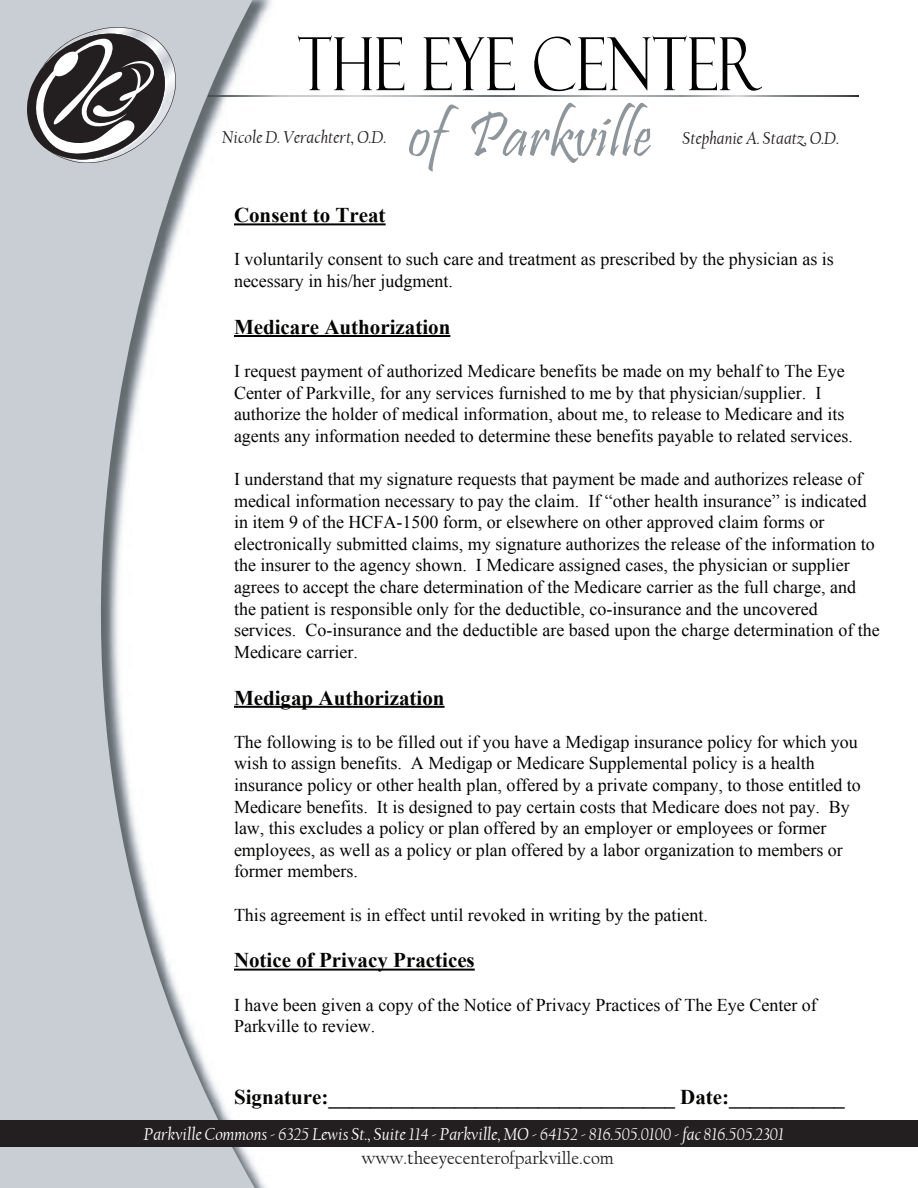
<style>
.page{position:relative;width:918px;height:1188px;background:#fff}
.page>*{position:absolute;margin:0;border:0;box-sizing:border-box;transform-origin:0 0}
.t1{font:700 21px "Times New Roman";color:#040503}
.t2{font:18px/21.6px "Times New Roman";color:#040503}
.t3{font:italic 18px/24px "Californian FB";color:#fff}
.t4{font:italic 18px "Californian FB";color:#231f20}
.s1{font-style:normal;color:#231f20}
</style>
<div class="page">
<svg style="left:0;top:0;width:262px;height:1188px;fill:#c9cdd4"></svg>
<svg style="left:20px;top:27px;width:156px;height:139px"></svg>
<div style="left:0;top:1120px;width:918px;height:28px;background:#231f20"></div>
<svg style="left:409px;top:104px;width:50px;height:67px"></svg>
<svg style="left:471px;top:103px;width:180px;height:60px"></svg>
<svg style="left:298px;top:36px;width:106px;height:54px"></svg>
<svg style="left:424px;top:37px;width:91px;height:53px"></svg>
<svg style="left:534px;top:36px;width:228px;height:55px"></svg>
<svg style="left:208px;top:95px;width:650px;height:2px"></svg>
<hr style="left:234px;top:223px;width:152px;height:2px;background:#040503">
<hr style="left:234px;top:335px;width:216px;height:2px;background:#040503">
<hr style="left:234px;top:706px;width:211px;height:2px;background:#040503">
<hr style="left:234px;top:969px;width:241px;height:2px;background:#040503">
<p class="t4" style="left:222px;top:127px;width:166px">Nicole D. Verachtert, O.D.</p>
<p class="t4" style="left:682px;top:128px;width:158px">Stephanie A. Staatz, O.D.</p>
<p class="t1" style="left:234px;top:201px;width:153px">Consent to Treat</p>
<p class="t2" style="left:234px;top:248px;width:601px">I voluntarily consent to such care and treatment as prescribed by the physician as is necessary in his/her judgment.</p>
<p class="t1" style="left:234px;top:312px;width:218px">Medicare Authorization</p>
<p class="t2" style="left:234px;top:360px;width:620px">I request payment of authorized Medicare benefits be made on my behalf to The Eye Center of Parkville, for any services furnished to me by that physician/supplier. I authorize the holder of medical information, about me, to release to Medicare and its agents any information needed to determine these benefits payable to related services.</p>
<p class="t2" style="left:234px;top:468px;width:647px">I understand that my signature requests that payment be made and authorizes release of medical information necessary to pay the claim. If “other health insurance” is indicated in item 9 of the HCFA-1500 form, or elsewhere on other approved claim forms or electronically submitted claims, my signature authorizes the release of the information to the insurer to the agency shown. I Medicare assigned cases, the physician or supplier agrees to accept the chare determination of the Medicare carrier as the full charge, and the patient is responsible only for the deductible, co-insurance and the uncovered services. Co-insurance and the deductible are based upon the charge determination of the Medicare carrier.</p>
<p class="t1" style="left:234px;top:683px;width:212px">Medigap Authorization</p>
<p class="t2" style="left:234px;top:731px;width:628px">The following is to be filled out if you have a Medigap insurance policy for which you wish to assign benefits. A Medigap or Medicare Supplemental policy is a health insurance policy or other health plan, offered by a private company, to those entitled to Medicare benefits. It is designed to pay certain costs that Medicare does not pay. By law, this excludes a policy or plan offered by an employer or employees or former employees, as well as a policy or plan offered by a labor organization to members or former members.</p>
<p class="t2" style="left:234px;top:903px;width:475px">This agreement is in effect until revoked in writing by the patient.</p>
<p class="t1" style="left:234px;top:946px;width:242px">Notice of Privacy Practices</p>
<p class="t2" style="left:234px;top:993px;width:584px">I have been given a copy of the Notice of Privacy Practices of The Eye Center of<br>Parkville to review.</p>
<p class="t1" style="left:234px;top:1083px;width:612px">Signature:_________________________________ Date:___________</p>
<p class="t3" style="left:361px;top:1122px;width:424px;text-indent:-217px">Parkville Commons - 6325 Lewis St., Suite 114 - Parkville, MO - 64152 - 816.505.0100 - fac 816.505.2301 <span class="s1">www.theeyecenterofparkville.com</span></p>
</div>
